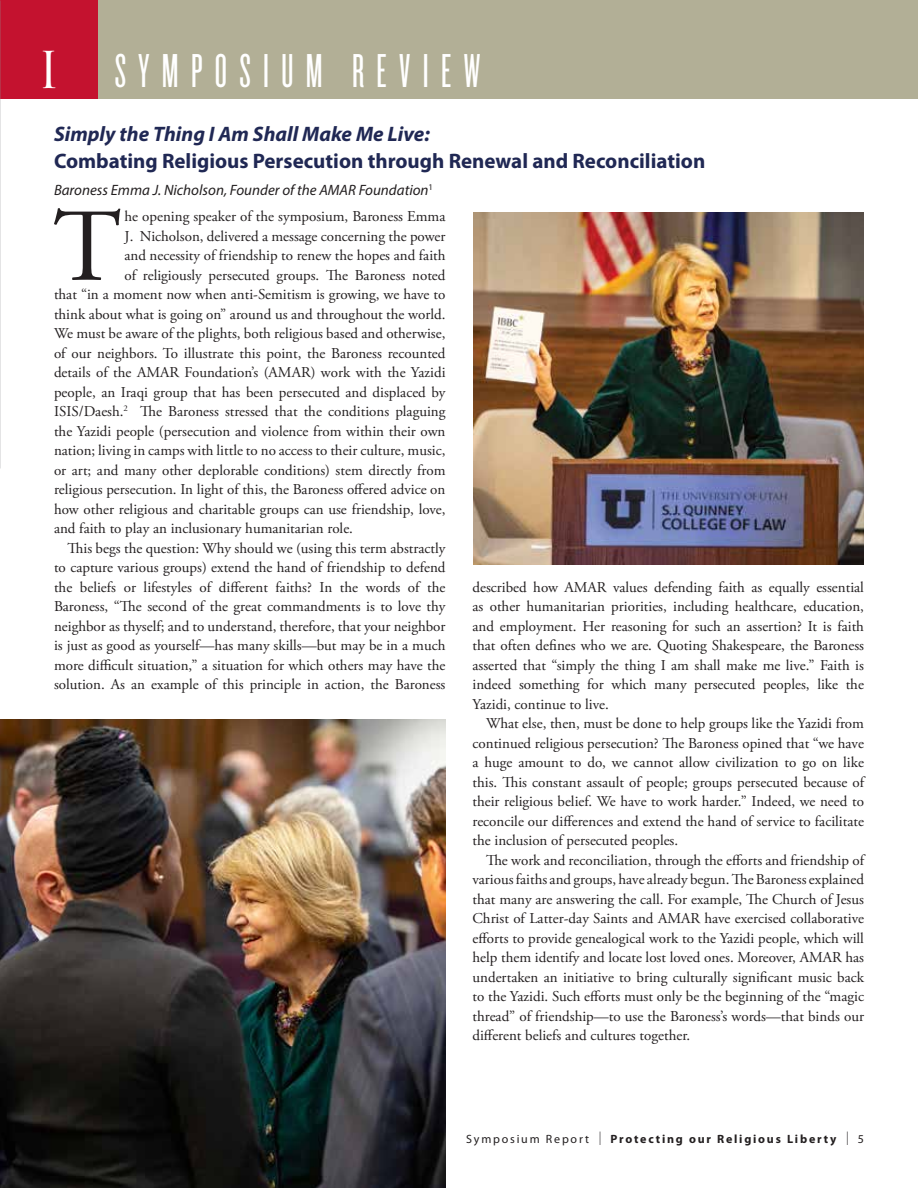
<style>
.page{position:relative;width:918px;height:1188px;background:#fff}
.page>*{position:absolute;margin:0;border:0;box-sizing:border-box;transform-origin:0 0}
.t1{font:103.2px "Adobe Garamond Pro";color:#231f20}
.t2{font:49.5px "Knockout HTF26 Junior Flyweight";letter-spacing:.25em;color:#fff}
.t3{font:49.5px "Trajan Pro";color:#fff}
.t4{font:700 21px "Myriad Pro";color:#202854}
.t5{font:italic 700 21px "Myriad Pro";color:#202854}
.t6{font:15px/19.5px "Adobe Garamond Pro";color:#231f20;text-align:justify}
.t7{font:italic 15px "Myriad Pro";color:#231f20}
.t8{font:700 12px "Myriad Pro";letter-spacing:.15em;color:#231f20}
.s1{font-weight:400}
.s2{font-weight:400;font-size:19.95px}
</style>
<div class="page">
<div style="left:0;top:0;width:918px;height:99px;background:#b2af96"></div>
<div style="left:0;top:0;width:97px;height:99px;background:#c4122f"></div>
<img style="left:0;top:0;width:1px;height:469px">
<img style="left:473px;top:212px;width:391px;height:352px">
<img style="left:0;top:719px;width:446px;height:469px">
<h2 class="t3" style="left:38px;top:39px;width:23px">I</h2>
<h2 class="t2" style="left:115px;top:47px;width:367px">SYMPOSIUM REVIEW</h2>
<h3 class="t5" style="left:54px;top:120px;width:377px">Simply the Thing I Am Shall Make Me Live:</h3>
<h3 class="t4" style="left:54px;top:147px;width:653px">Combating Religious Persecution through Renewal and Reconciliation</h3>
<p class="t7" style="left:54px;top:181px;width:381px">Baroness Emma J. Nicholson, Founder of the AMAR Foundation<sup>1</sup></p>
<h1 class="t1" style="left:53px;top:185px;width:70px">T</h1>
<p class="t6" style="left:125px;top:207px;width:322px">he opening speaker of the symposium, Baroness Emma</p>
<p class="t6" style="left:125px;top:227px;width:322px">J. Nicholson, delivered a message concerning the power</p>
<p class="t6" style="left:125px;top:246px;width:323px">and necessity of friendship to renew the hopes and faith</p>
<p class="t6" style="left:125px;top:266px;width:323px">of religiously persecuted groups. The Baroness noted</p>
<p class="t6" style="left:54px;top:285px;width:393px">that “in a moment now when anti-Semitism is growing, we have to</p>
<p class="t6" style="left:54px;top:305px;width:393px">think about what is going on” around us and throughout the world.</p>
<p class="t6" style="left:54px;top:324px;width:393px">We must be aware of the plights, both religious based and otherwise,</p>
<p class="t6" style="left:54px;top:344px;width:393px">of our neighbors. To illustrate this point, the Baroness recounted</p>
<p class="t6" style="left:54px;top:363px;width:393px">details of the AMAR Foundation’s (AMAR) work with the Yazidi</p>
<p class="t6" style="left:54px;top:383px;width:393px">people, an Iraqi group that has been persecuted and displaced by</p>
<p class="t6" style="left:54px;top:402px;width:393px">ISIS/Daesh.<sup>2</sup> The Baroness stressed that the conditions plaguing</p>
<p class="t6" style="left:54px;top:422px;width:393px">the Yazidi people (persecution and violence from within their own</p>
<p class="t6" style="left:54px;top:441px;width:393px">nation; living in camps with little to no access to their culture, music,</p>
<p class="t6" style="left:54px;top:461px;width:393px">or art; and many other deplorable conditions) stem directly from</p>
<p class="t6" style="left:54px;top:480px;width:393px">religious persecution. In light of this, the Baroness offered advice on</p>
<p class="t6" style="left:54px;top:500px;width:393px">how other religious and charitable groups can use friendship, love,</p>
<p class="t6" style="left:54px;top:519px;width:301px">and faith to play an inclusionary humanitarian role.</p>
<p class="t6" style="left:68px;top:539px;width:379px">This begs the question: Why should we (using this term abstractly</p>
<p class="t6" style="left:54px;top:558px;width:393px">to capture various groups) extend the hand of friendship to defend</p>
<p class="t6" style="left:54px;top:578px;width:393px">the beliefs or lifestyles of different faiths? In the words of the</p>
<p class="t6" style="left:54px;top:597px;width:393px">Baroness, “The second of the great commandments is to love thy</p>
<p class="t6" style="left:54px;top:617px;width:393px">neighbor as thyself; and to understand, therefore, that your neighbor</p>
<p class="t6" style="left:54px;top:636px;width:393px">is just as good as yourself—has many skills—but may be in a much</p>
<p class="t6" style="left:54px;top:656px;width:393px">more difficult situation,” a situation for which others may have the</p>
<p class="t6" style="left:54px;top:675px;width:393px">solution. As an example of this principle in action, the Baroness</p>
<p class="t6" style="left:473px;top:578px;width:393px">described how AMAR values defending faith as equally essential as other humanitarian priorities, including healthcare, education, and employment. Her reasoning for such an assertion? It is faith that often defines who we are. Quoting Shakespeare, the Baroness asserted that “simply the thing I am shall make me live.” Faith is indeed something for which many persecuted peoples, like the Yazidi, continue to live.</p>
<p class="t6" style="left:473px;top:714px;width:393px;text-indent:14px">What else, then, must be done to help groups like the Yazidi from continued religious persecution? The Baroness opined that “we have a huge amount to do, we cannot allow civilization to go on like this. This constant assault of people; groups persecuted because of their religious belief. We have to work harder.” Indeed, we need to reconcile our differences and extend the hand of service to facilitate the inclusion of persecuted peoples.</p>
<p class="t6" style="left:473px;top:851px;width:393px;text-indent:14px">The work and reconciliation, through the efforts and friendship of various faiths and groups, have already begun. The Baroness explained that many are answering the call. For example, The Church of Jesus Christ of Latter-day Saints and AMAR have exercised collaborative efforts to provide genealogical work to the Yazidi people, which will help them identify and locate lost loved ones. Moreover, AMAR has undertaken an initiative to bring culturally significant music back to the Yazidi. Such efforts must only be the beginning of the “magic thread” of friendship—to use the Baroness’s words—that binds our different beliefs and cultures together.</p>
<p class="t8" style="left:466px;top:1131px;width:399px"><span class="s1">Symposium Report</span> <span class="s2">I</span> Protecting our Religious Liberty <span class="s2">I</span> <span class="s1">5</span></p>
</div>
